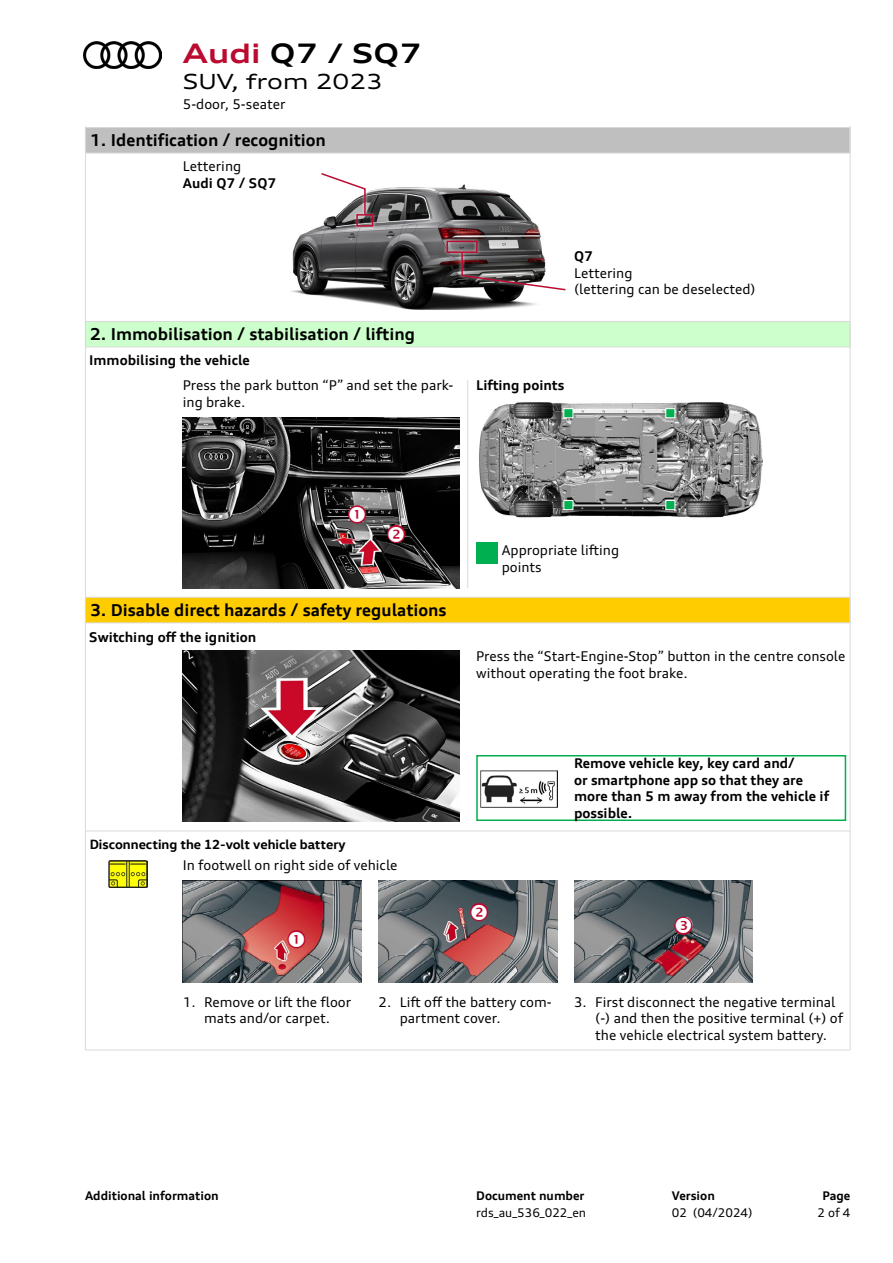
<style>
.page{position:relative;width:893px;height:1263px;background:#fff}
.page>*{position:absolute;margin:0;border:0;box-sizing:border-box;transform-origin:0 0}
.t1{font:700 expanded 27px "Audi Type";color:#000}
.t2{font:expanded 21px "Audi Type";color:#000}
.t3{font:700 16.5px "Audi Type";color:#000}
.t4{font:13.5px/16.5px "Audi Type";color:#000}
.t5{font:700 13.5px/16.5px "Audi Type";color:#000}
.t6{font:700 13.5px "VW Head Office";color:#000}
.t7{font:700 12px "Audi Type";color:#000}
.t8{font:12px "Audi Type";color:#000}
.s1{color:#bb0a30}
</style>
<div class="page">
<div style="left:85px;top:597px;width:765px;height:26px;background:#fc0"></div>
<div style="left:85px;top:597px;width:765px;height:26px;border:1px solid #dadada"></div>
<img style="left:183px;top:651px;width:276px;height:170px">
<img style="left:183px;top:418px;width:276px;height:170px">
<div style="left:85px;top:321px;width:765px;height:26px;background:#cfc"></div>
<div style="left:85px;top:321px;width:765px;height:26px;border:1px solid #dadada"></div>
<div style="left:85px;top:128px;width:765px;height:25px;background:#bfbfbf"></div>
<div style="left:85px;top:127px;width:765px;height:26px;border:1px solid #dadada"></div>
<hr style="left:85px;top:831px;width:765px;height:1px;background:#dadada">
<hr style="left:85px;top:126px;width:1px;height:924px;background:#dadada">
<hr style="left:850px;top:126px;width:1px;height:924px;background:#dadada">
<hr style="left:85px;top:1049px;width:765px;height:1px;background:#dadada">
<div style="left:476px;top:542px;width:21px;height:22px;background:#00b050"></div>
<img style="left:480px;top:770px;width:77px;height:38px">
<div style="left:476px;top:755px;width:370px;height:66px;border:2px solid #00b050"></div>
<hr style="left:467px;top:380px;width:1px;height:208px;background:#dadada">
<img style="left:183px;top:880px;width:178px;height:102px">
<img style="left:378px;top:880px;width:179px;height:102px">
<img style="left:574px;top:880px;width:179px;height:102px">
<img style="left:478px;top:402px;width:285px;height:116px">
<div style="left:563px;top:408px;width:10px;height:10px;background:#00b050;border:1px solid #fff"></div>
<div style="left:665px;top:408px;width:10px;height:10px;background:#00b050;border:1px solid #fff"></div>
<div style="left:563px;top:500px;width:10px;height:10px;background:#00b050;border:1px solid #fff"></div>
<div style="left:665px;top:500px;width:10px;height:10px;background:#00b050;border:1px solid #fff"></div>
<img style="left:108px;top:860px;width:39px;height:27px">
<img style="left:291px;top:184px;width:250px;height:126px">
<div style="left:318px;top:170px;width:59px;height:60px;background:#fff;opacity:.85"></div>
<svg style="left:320px;top:172px;width:46px;height:44px"></svg>
<div style="left:356px;top:214px;width:17px;height:13px;border:2px solid #bb0a30"></div>
<div style="left:443px;top:237px;width:126px;height:57px;background:#fff;opacity:.85"></div>
<svg style="left:461px;top:251px;width:106px;height:40px"></svg>
<div style="left:446px;top:241px;width:32px;height:12px;border:2px solid #bb0a30"></div>
<img style="left:84px;top:41px;width:78px;height:27px">
<svg style="left:350px;top:507px;width:15px;height:15px"></svg>
<svg style="left:389px;top:526px;width:15px;height:16px"></svg>
<svg style="left:289px;top:931px;width:15px;height:16px"></svg>
<svg style="left:472px;top:904px;width:15px;height:16px"></svg>
<svg style="left:676px;top:918px;width:15px;height:15px"></svg>
<h1 class="t1" style="left:183px;top:37px;width:241px"><span class="s1">Audi</span> Q7 / SQ7</h1>
<h2 class="t2" style="left:183px;top:68px;width:202px">SUV, from 2023</h2>
<p class="t4" style="left:183px;top:96px;width:104px">5-door, 5-seater</p>
<p class="t3" style="left:90px;top:130px;width:237px">1. Identification / recognition</p>
<p class="t4" style="left:183px;top:158px;width:60px">Lettering</p>
<p class="t5" style="left:183px;top:174px;width:95px">Audi Q7 / SQ7</p>
<p class="t3" style="left:90px;top:324px;width:326px">2. Immobilisation / stabilisation / lifting</p>
<p class="t5" style="left:89px;top:351px;width:162px">Immobilising the vehicle</p>
<p class="t4" style="left:183px;top:377px;width:272px">Press the park button “P” and set the park&shy;ing brake.</p>
<p class="t5" style="left:574px;top:248px;width:21px">Q7</p>
<p class="t4" style="left:574px;top:264px;width:183px">Lettering<br>(lettering can be deselected)</p>
<p class="t5" style="left:476px;top:377px;width:89px">Lifting points</p>
<p class="t3" style="left:90px;top:600px;width:358px">3. Disable direct hazards / safety regulations</p>
<p class="t5" style="left:89px;top:628px;width:168px">Switching off the ignition</p>
<p class="t4" style="left:502px;top:542px;width:119px">Appropriate lifting points</p>
<p class="t4" style="left:476px;top:648px;width:371px">Press the “Start-Engine-Stop” button in the centre console without operating the foot brake.</p>
<p class="t6" style="left:90px;top:836px;width:257px">Disconnecting the 12-volt vehicle battery</p>
<p class="t4" style="left:183px;top:857px;width:216px">In footwell on right side of vehicle</p>
<p class="t5" style="left:574px;top:755px;width:256px">Remove vehicle key, key card and/<br>or smartphone app so that they are more than 5 m away from the vehicle if possible.</p>
<p class="t4" style="left:183px;top:993px;width:170px;text-align:center">1. Remove or lift the floor mats and/or carpet.</p>
<p class="t4" style="left:400px;top:993px;width:153px;text-indent:-21px">2. Lift off the battery com&shy;partment cover.</p>
<p class="t4" style="left:595px;top:993px;width:249px;text-indent:-21px">3. First disconnect the negative terminal (-) and then the positive terminal (+) of the vehicle electrical system battery.</p>
<p class="t7" style="left:85px;top:1188px;width:135px">Additional information</p>
<p class="t7" style="left:476px;top:1188px;width:110px">Document number</p>
<p class="t8" style="left:476px;top:1205px;width:111px">rds_au_536_022_en</p>
<p class="t7" style="left:672px;top:1188px;width:45px">Version</p>
<p class="t8" style="left:672px;top:1205px;width:82px">02 (04/2024)</p>
<p class="t7" style="left:822px;top:1188px;width:30px">Page</p>
<p class="t8" style="left:818px;top:1205px;width:34px">2 of 4</p>
</div>
